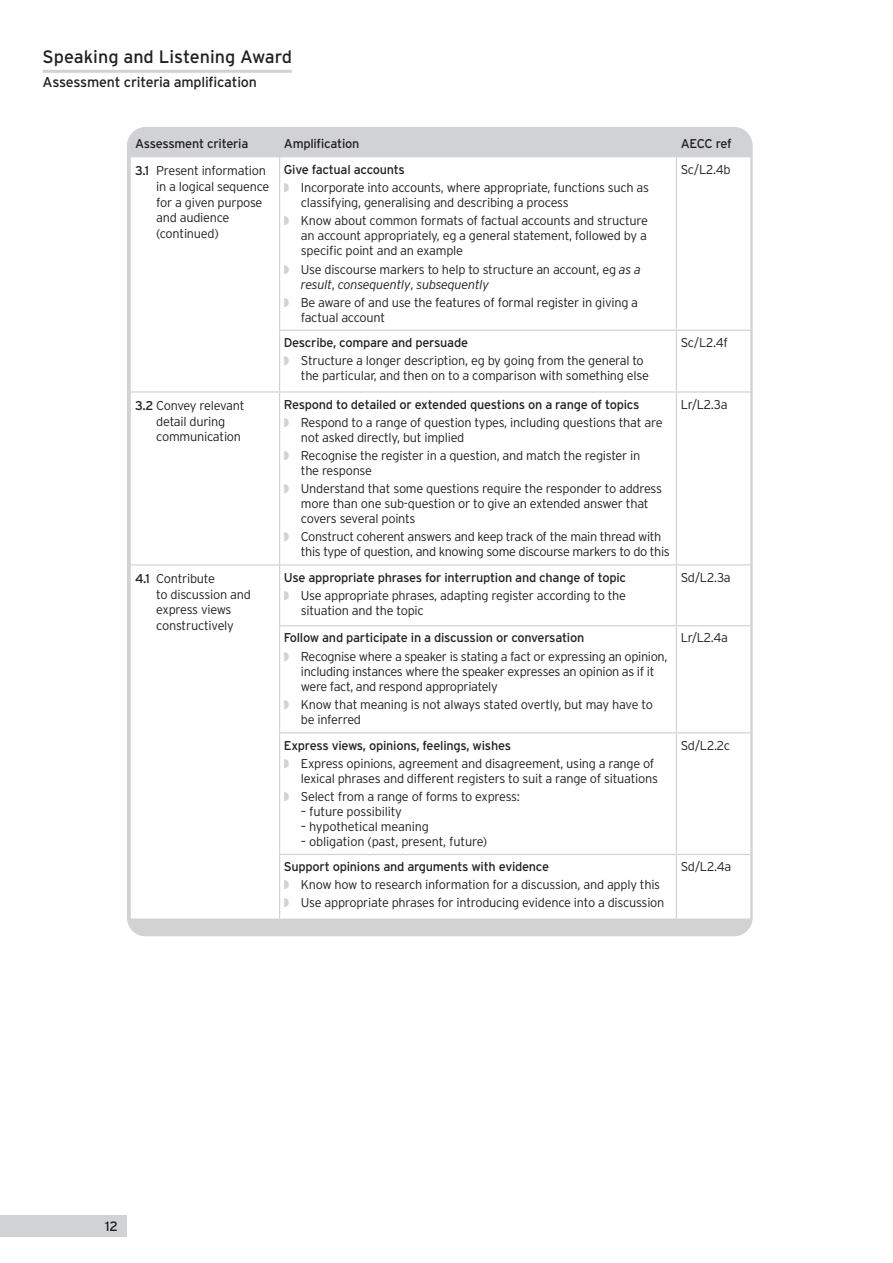
<style>
.page{position:relative;width:893px;height:1263px;background:#fff}
.page>*{position:absolute;margin:0;border:0;box-sizing:border-box;transform-origin:0 0}
.t1{font:18px "Interstate";color:#231f20}
.t2{font:14.25px "Interstate";letter-spacing:-.015em;color:#231f20}
.t3{font:13.5px "Interstate";color:#231f20}
.t4{font:300 12.75px/18.1px "Interstate";letter-spacing:-.02em;color:#231f20}
.t5{font:12.75px/18.1px "Interstate";letter-spacing:-.02em;color:#231f20}
.s1{font-weight:400}
.s2{color:#d1d2d4}
.s3{font-style:italic}
.s4{font-weight:300}
</style>
<div class="page">
<div style="left:0;top:1215px;width:126px;height:21px;background:#d1d2d4"></div>
<div style="left:128px;top:128px;width:624px;height:808px;background:#d1d2d4;border-radius:18px"></div>
<div style="left:131px;top:157px;width:619px;height:761px;background:#fff"></div>
<hr style="left:279px;top:157px;width:1px;height:173px;background:#d1d2d4">
<hr style="left:676px;top:157px;width:1px;height:173px;background:#d1d2d4">
<hr style="left:279px;top:330px;width:397px;height:1px;background:#d1d2d4">
<hr style="left:279px;top:331px;width:1px;height:60px;background:#d1d2d4">
<hr style="left:676px;top:330px;width:74px;height:1px;background:#d1d2d4">
<hr style="left:676px;top:331px;width:1px;height:60px;background:#d1d2d4">
<hr style="left:131px;top:391px;width:149px;height:2px;background:#d1d2d4">
<hr style="left:280px;top:391px;width:396px;height:2px;background:#d1d2d4">
<hr style="left:279px;top:393px;width:1px;height:171px;background:#d1d2d4">
<hr style="left:676px;top:391px;width:74px;height:2px;background:#d1d2d4">
<hr style="left:676px;top:393px;width:1px;height:171px;background:#d1d2d4">
<hr style="left:131px;top:564px;width:149px;height:1px;background:#d1d2d4">
<hr style="left:280px;top:564px;width:396px;height:1px;background:#d1d2d4">
<hr style="left:279px;top:565px;width:1px;height:60px;background:#d1d2d4">
<hr style="left:676px;top:564px;width:74px;height:1px;background:#d1d2d4">
<hr style="left:676px;top:565px;width:1px;height:60px;background:#d1d2d4">
<hr style="left:279px;top:625px;width:397px;height:1px;background:#d1d2d4">
<hr style="left:279px;top:626px;width:1px;height:106px;background:#d1d2d4">
<hr style="left:676px;top:625px;width:74px;height:1px;background:#d1d2d4">
<hr style="left:676px;top:626px;width:1px;height:106px;background:#d1d2d4">
<hr style="left:279px;top:732px;width:397px;height:1px;background:#d1d2d4">
<hr style="left:279px;top:733px;width:1px;height:121px;background:#d1d2d4">
<hr style="left:676px;top:732px;width:74px;height:1px;background:#d1d2d4">
<hr style="left:676px;top:733px;width:1px;height:121px;background:#d1d2d4">
<hr style="left:279px;top:854px;width:397px;height:1px;background:#d1d2d4">
<hr style="left:279px;top:855px;width:1px;height:63px;background:#d1d2d4">
<hr style="left:676px;top:854px;width:74px;height:1px;background:#d1d2d4">
<hr style="left:676px;top:855px;width:1px;height:63px;background:#d1d2d4">
<hr style="left:43px;top:70px;width:249px;height:3px;background:#d1d2d4">
<h1 class="t1" style="left:43px;top:47px;width:251px">Speaking and Listening Award</h1>
<p class="t2" style="left:43px;top:74px;width:216px">Assessment criteria amplification</p>
<p class="t5" style="left:135px;top:134px;width:115px">Assessment criteria</p>
<p class="t5" style="left:284px;top:134px;width:77px">Amplification</p>
<p class="t5" style="left:681px;top:134px;width:53px">AECC ref</p>
<p class="t4" style="left:156px;top:163px;width:115px;line-height:15.8px;text-indent:-21px"><span class="s1">3.1</span> Present information in a logical sequence for a given purpose and audience (continued)</p>
<p class="t4" style="left:284px;top:160px;width:367px"><span class="s1">Give factual accounts<br></span><span class="s2">◗</span> Incorporate into accounts, where appropriate, functions such as</p>
<p class="t4" style="left:681px;top:160px;width:51px">Sc/L2.4b</p>
<p class="t4" style="left:284px;top:193px;width:366px;text-indent:17px">classifying, generalising and describing a process<br><span class="s2">◗</span> Know about common formats of factual accounts and structure</p>
<p class="t4" style="left:301px;top:228px;width:348px;line-height:15px">an account appropriately, eg a general statement, followed by a specific point and an example</p>
<p class="t4" style="left:301px;top:261px;width:342px;line-height:15px;text-indent:-17px"><span class="s2">◗</span> Use discourse markers to help to structure an account, eg <span class="s3">as a result</span>, <span class="s3">consequently</span>, <span class="s3">subsequently</span></p>
<p class="t4" style="left:301px;top:295px;width:339px;line-height:15px;text-indent:-17px"><span class="s2">◗</span> Be aware of and use the features of formal register in giving a factual account</p>
<p class="t4" style="left:284px;top:333px;width:361px"><span class="s1">Describe, compare and persuade<br></span><span class="s2">◗</span> Structure a longer description, eg by going from the general to</p>
<p class="t4" style="left:301px;top:366px;width:350px">the particular, and then on to a comparison with something else</p>
<p class="t4" style="left:156px;top:397px;width:90px;line-height:15.8px;text-indent:-21px"><span class="s1">3.2</span> Convey relevant detail during communication</p>
<p class="t4" style="left:284px;top:395px;width:380px"><span class="s1">Respond to detailed or extended questions on a range of topics<br></span><span class="s2">◗</span> Respond to a range of question types, including questions that are</p>
<p class="t4" style="left:284px;top:428px;width:358px;text-indent:17px">not asked directly, but implied<br><span class="s2">◗</span> Recognise the register in a question, and match the register in</p>
<p class="t4" style="left:284px;top:461px;width:380px;text-indent:17px">the response<br><span class="s2">◗</span> Understand that some questions require the responder to address</p>
<p class="t4" style="left:301px;top:496px;width:349px;line-height:15px">more than one sub-question or to give an extended answer that covers several points</p>
<p class="t4" style="left:301px;top:529px;width:370px;line-height:15px;text-indent:-17px"><span class="s2">◗</span> Construct coherent answers and keep track of the main thread with this type of question, and knowing some discourse markers to do this</p>
<p class="t4" style="left:156px;top:570px;width:96px;line-height:15.8px;text-indent:-21px"><span class="s1">4.1</span> Contribute<br>to discussion and express views constructively</p>
<p class="t5" style="left:284px;top:568px;width:344px">Use appropriate phrases for interruption and change of topic <span class="s2">◗</span> <span class="s4">Use appropriate phrases, adapting register according to the</span></p>
<p class="t4" style="left:301px;top:601px;width:125px">situation and the topic</p>
<p class="t4" style="left:284px;top:629px;width:385px"><span class="s1">Follow and participate in a discussion or conversation<br></span><span class="s2">◗</span> Recognise where a speaker is stating a fact or expressing an opinion,</p>
<p class="t4" style="left:301px;top:663px;width:355px;line-height:15px">including instances where the speaker expresses an opinion as if it were fact, and respond appropriately</p>
<p class="t4" style="left:301px;top:697px;width:354px;line-height:15px;text-indent:-17px"><span class="s2">◗</span> Know that meaning is not always stated overtly, but may have to be inferred</p>
<p class="t4" style="left:284px;top:736px;width:372px"><span class="s1">Express views, opinions, feelings, wishes<br></span><span class="s2">◗</span> Express opinions, agreement and disagreement, using a range of</p>
<p class="t4" style="left:284px;top:769px;width:376px;text-indent:17px">lexical phrases and different registers to suit a range of situations <span class="s2">◗</span> Select from a range of forms to express:</p>
<p class="t4" style="left:301px;top:802px;width:102px">– future possibility</p>
<p class="t4" style="left:301px;top:817px;width:130px">– hypothetical meaning</p>
<p class="t4" style="left:301px;top:832px;width:188px">– obligation (past, present, future)</p>
<p class="t4" style="left:681px;top:333px;width:49px">Sc/L2.4f</p>
<p class="t4" style="left:681px;top:395px;width:48px">Lr/L2.3a</p>
<p class="t4" style="left:681px;top:568px;width:52px">Sd/L2.3a</p>
<p class="t4" style="left:681px;top:629px;width:49px">Lr/L2.4a</p>
<p class="t4" style="left:681px;top:736px;width:51px">Sd/L2.2c</p>
<p class="t3" style="left:105px;top:1219px;width:14px">12</p>
<p class="t4" style="left:284px;top:857px;width:382px"><span class="s1">Support opinions and arguments with evidence<br></span><span class="s2">◗</span> Know how to research information for a discussion, and apply this <span class="s2">◗</span> Use appropriate phrases for introducing evidence into a discussion</p>
<p class="t4" style="left:681px;top:857px;width:52px">Sd/L2.4a</p>
</div>
